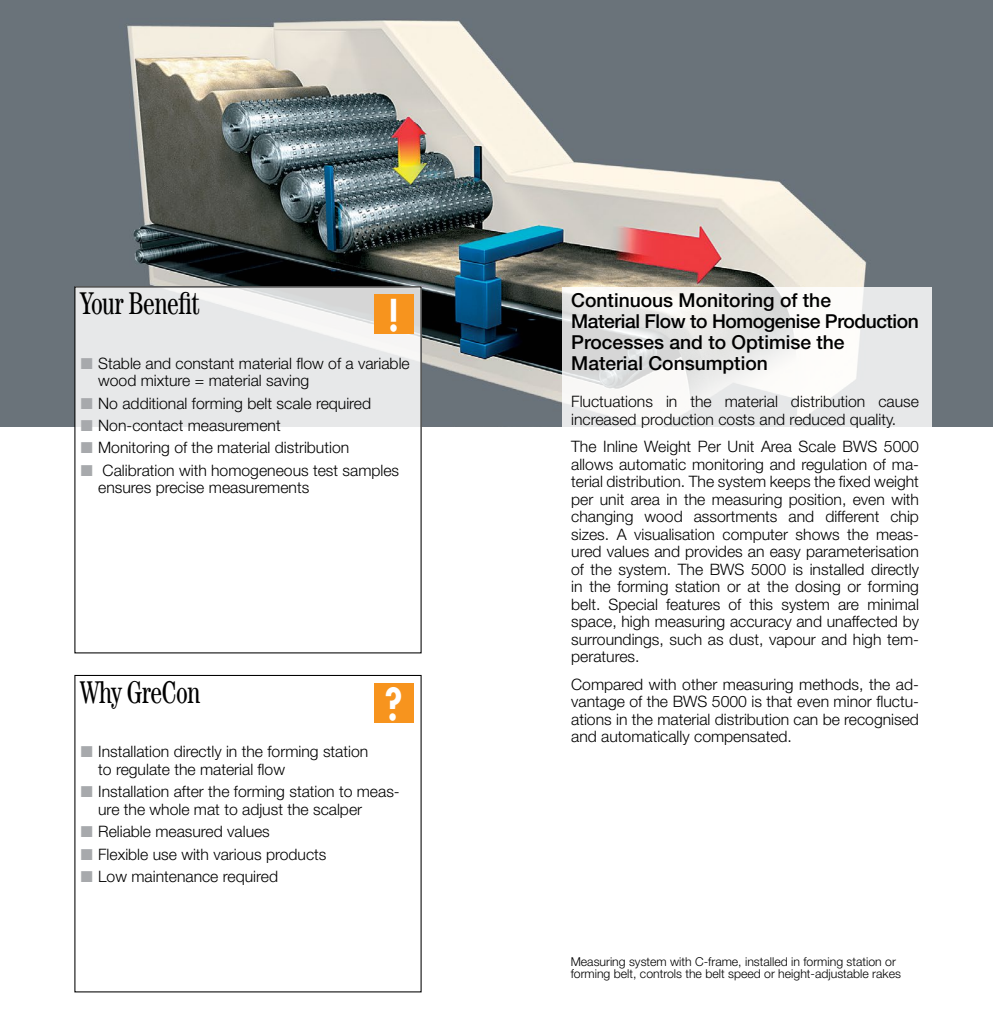
<style>
.page{position:relative;width:993px;height:1017px;background:#fff}
.page>*{position:absolute;margin:0;border:0;box-sizing:border-box;transform-origin:0 0}
.t1{font:800 42.7px "Futura Std";color:#fff;scale:.84 1}
.t2{font:condensed 31.5px "Century";letter-spacing:-.02em;color:#000;scale:.84 1}
.t3{font:500 19.25px/21px "Helvetica Neue LT Std";color:#000}
.t4{font:300 15.75px/17.5px "Helvetica Neue LT Std";color:#000}
.t5{font:300 12.25px/12.2px "Helvetica Neue LT Std";color:#000}
.s1{color:#a7a9ac}
</style>
<div class="page">
<img style="left:0;top:0;width:992px;height:426px">
<svg style="left:76px;top:288px;width:343px;height:139px;background:#e7e8e8"></svg>
<svg style="left:562px;top:287px;width:369px;height:140px;fill:#e7e8e9"></svg>
<div style="left:374px;top:295px;width:39px;height:39px;background:#f7941e"></div>
<div style="left:374px;top:683px;width:39px;height:40px;background:#f7941e"></div>
<h2 class="t2" style="left:80px;top:285px;width:144px">Your Benefit</h2>
<h1 class="t1" style="left:387px;top:289px;width:15px">!</h1>
<p class="t4" style="left:98px;top:354px;width:313px;text-indent:-17px"><span class="s1">■</span> Stable and constant material flow of a variable wood mixture = material saving</p>
<p class="t4" style="left:81px;top:394px;width:292px"><span class="s1">■</span> No additional forming belt scale required</p>
<p class="t4" style="left:81px;top:416px;width:201px"><span class="s1">■</span> Non-contact measurement</p>
<p class="t4" style="left:81px;top:439px;width:270px"><span class="s1">■</span> Monitoring of the material distribution</p>
<p class="t4" style="left:98px;top:461px;width:302px;text-indent:-17px"><span class="s1">■</span> Calibration with homogeneous test samples ensures precise measurements</p>
<h2 class="t2" style="left:80px;top:674px;width:145px">Why GreCon</h2>
<p class="t4" style="left:98px;top:743px;width:271px;text-indent:-17px"><span class="s1">■</span> Installation directly in the forming station to regulate the material flow</p>
<p class="t4" style="left:98px;top:783px;width:303px;text-indent:-17px"><span class="s1">■</span> Installation after the forming station to meas&shy;ure the whole mat to adjust the scalper</p>
<p class="t4" style="left:81px;top:823px;width:190px"><span class="s1">■</span> Reliable measured values</p>
<p class="t4" style="left:81px;top:845px;width:247px"><span class="s1">■</span> Flexible use with various products</p>
<p class="t4" style="left:81px;top:867px;width:199px"><span class="s1">■</span> Low maintenance required</p>
<h1 class="t1" style="left:384px;top:677px;width:22px">?</h1>
<p class="t3" style="left:571px;top:290px;width:349px">Continuous Monitoring of the<br>Material Flow to Homogenise Production<br>Processes and to Optimise the<br>Material Consumption</p>
<p class="t4" style="left:571px;top:393px;width:349px">Fluctuations in the material distribution cause increased production costs and reduced quality.</p>
<p class="t4" style="left:571px;top:438px;width:349px">The Inline Weight Per Unit Area Scale BWS 5000 allows automatic monitoring and regulation of ma&shy;terial distribution. The system keeps the fixed weight per unit area in the measuring position, even with changing wood assortments and different chip sizes. A visualisation computer shows the meas&shy;ured values and provides an easy parameterisation of the system. The BWS 5000 is installed directly in the forming station or at the dosing or forming belt. Special features of this system are minimal space, high measuring accuracy and unaffected by surroundings, such as dust, vapour and high tem&shy;peratures.</p>
<p class="t4" style="left:571px;top:675px;width:349px;text-align:justify">Compared with other measuring methods, the ad&shy;vantage of the BWS 5000 is that even minor fluctu&shy;ations in the material distribution can be recognised and automatically compensated.</p>
<p class="t5" style="left:570px;top:955px;width:331px">Measuring system with C-frame, installed in forming station or forming belt, controls the belt speed or height-adjustable rakes</p>
</div>
